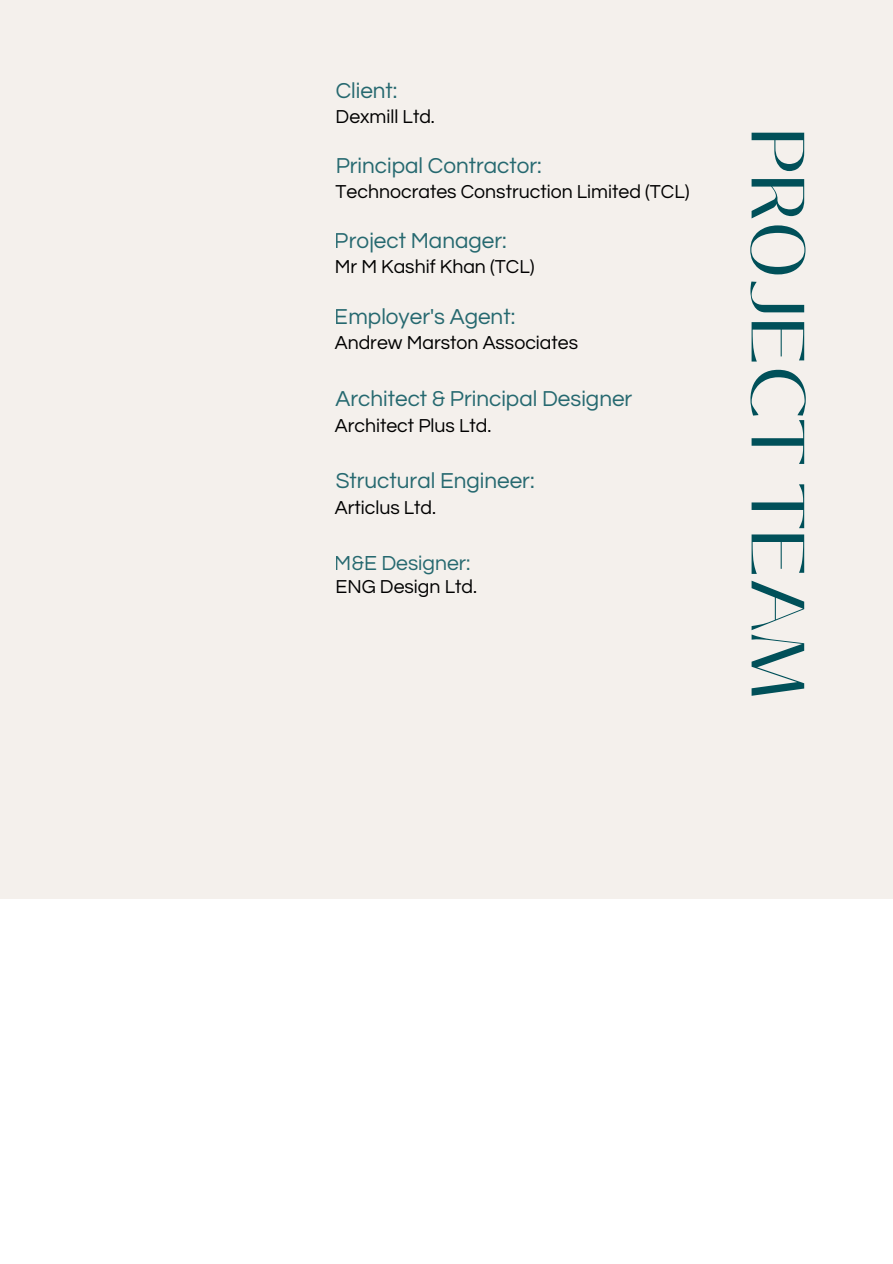
<style>
.page{position:relative;width:893px;height:1264px;background:#fff}
.page>*{position:absolute;margin:0;border:0;box-sizing:border-box;transform-origin:0 0}
.t1{font:75px "Black Mango";color:#005059}
.t2{font:22.5px "Questrial";color:#005059}
.t3{font:21.15px "Questrial";color:#005059}
.t4{font:19.5px "Questrial";color:#000}
</style>
<div class="page">
<div style="left:0;top:0;width:892px;height:899px;background:#f4f0ec"></div>
<p class="t2" style="left:335px;top:79px;width:63px">Client:</p>
<p class="t4" style="left:335px;top:107px;width:101px">Dexmill Ltd.</p>
<p class="t2" style="left:335px;top:154px;width:208px">Principal Contractor:</p>
<p class="t4" style="left:335px;top:182px;width:355px">Technocrates Construction Limited (TCL)</p>
<p class="t2" style="left:335px;top:229px;width:173px">Project Manager:</p>
<p class="t4" style="left:335px;top:257px;width:201px">Mr M Kashif Khan (TCL)</p>
<p class="t2" style="left:335px;top:305px;width:182px">Employer's Agent:</p>
<p class="t4" style="left:335px;top:333px;width:245px">Andrew Marston Associates</p>
<p class="t2" style="left:335px;top:388px;width:298px">Architect &amp; Principal Designer</p>
<p class="t4" style="left:335px;top:416px;width:158px">Architect Plus Ltd.</p>
<p class="t2" style="left:335px;top:470px;width:200px">Structural Engineer:</p>
<p class="t4" style="left:335px;top:498px;width:103px">Articlus Ltd.</p>
<p class="t3" style="left:335px;top:553px;width:137px">M&amp;E Designer:</p>
<p class="t4" style="left:335px;top:577px;width:143px">ENG Design Ltd.</p>
<p class="t1" style="left:834px;top:128px;width:573px;rotate:90deg">PROJECT TEAM</p>
</div>
